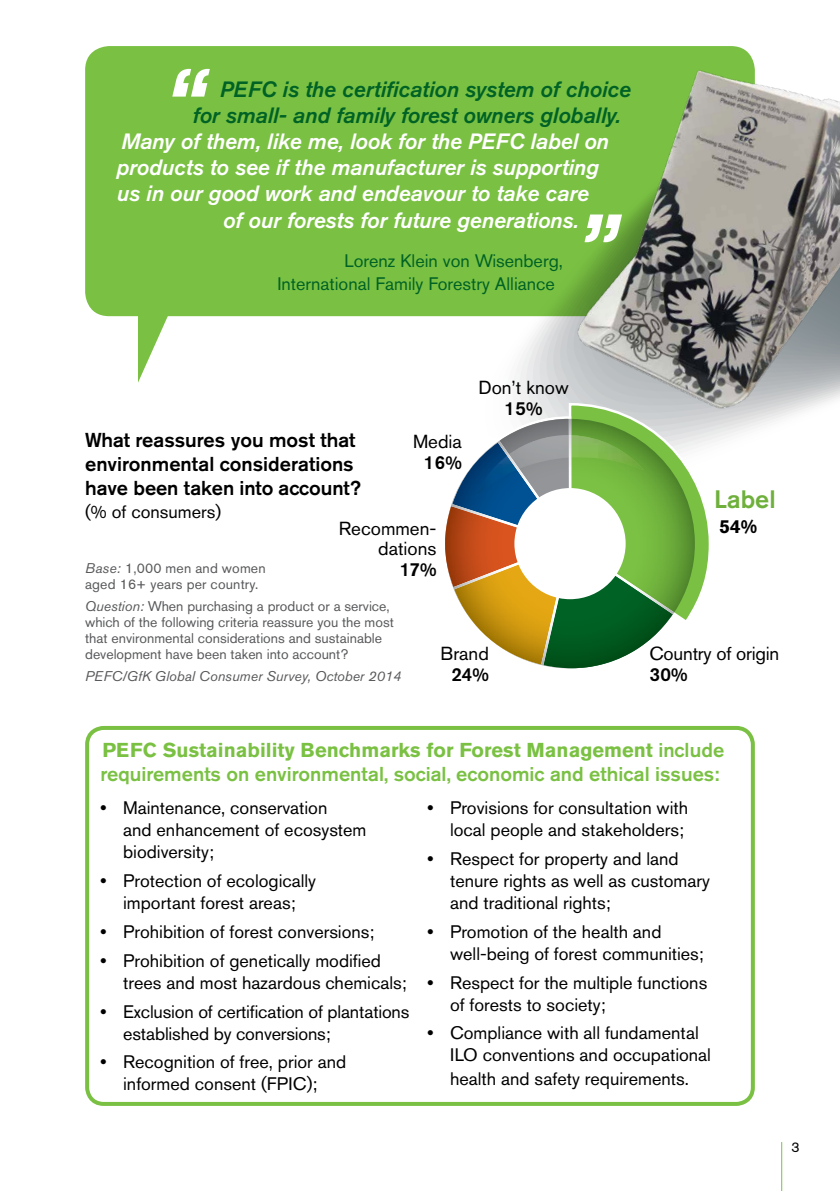
<style>
.page{position:relative;width:840px;height:1191px;background:#fff}
.page>*{position:absolute;margin:0;border:0;box-sizing:border-box;transform-origin:0 0}
.t1{font:italic 500 100px "Akzidenz Grotesk BE";color:#fff}
.t2{font:500 25px "Akzidenz Grotesk BE";color:#6fb03c}
.t3{font:italic 500 22px "Akzidenz Grotesk BE";letter-spacing:-.005em;color:#fff}
.t4{font:italic 500 22px/26px "Akzidenz Grotesk BE";letter-spacing:-.005em;color:#006225}
.t5{font:500 20px/24px "Akzidenz Grotesk BE";color:#7ac143}
.t6{font:500 20px/24px "Akzidenz Grotesk BE";color:#000}
.t7{font:18.8px/20px "Akzidenz Grotesk BE";color:#000;text-align:right}
.t8{font:500 18.8px "Akzidenz Grotesk BE";letter-spacing:.02em;color:#000}
.t9{font:700 18.8px "Akzidenz Grotesk BE";color:#000}
.t10{font:18px/22px "Akzidenz Grotesk BE";color:#000}
.t11{font:18px/22px "Akzidenz Grotesk BE";color:#006225}
.t12{font:14px/16px "Akzidenz Grotesk BE";color:#58595b}
.t13{font:italic 14px "Akzidenz Grotesk BE";color:#58595b}
.t14{font:14px "Akzidenz Grotesk BE";color:#000}
.s1{font-style:italic}
.s2{font-weight:700}
.s3{font-weight:500}
</style>
<div class="page">
<hr style="left:780px;top:1142px;width:1px;height:49px;background:#7ac143">
<div style="left:85px;top:726px;width:669px;height:380px;border:4px solid #7ac143;border-radius:17px"></div>
<div style="left:85px;top:46px;width:669px;height:270px;background:#7ac143;border-radius:24px"></div>
<img style="left:518px;top:46px;width:321px;height:397px">
<svg style="left:445px;top:403px;width:265px;height:266px"></svg>
<img style="left:509px;top:435px;width:59px;height:34px">
<svg style="left:138px;top:316px;width:56px;height:67px"></svg>
<h1 class="t1" style="left:161px;top:47px;width:45px">“</h1>
<p class="t4" style="left:193px;top:77px;width:439px;text-indent:27px">PEFC is the certification system of choice for small- and family forest owners globally.</p>
<p class="t3" style="left:121px;top:129px;width:489px">Many of them, like me, look for the PEFC label on</p>
<p class="t3" style="left:116px;top:155px;width:483px">products to see if the manufacturer is supporting</p>
<p class="t3" style="left:117px;top:181px;width:473px">us in our good work and endeavour to take care</p>
<p class="t3" style="left:223px;top:207px;width:357px">of our forests for future generations.</p>
<p class="t11" style="left:277px;top:250px;width:287px;text-indent:67px">Lorenz Klein von Wisenberg,<br>International Family Forestry Alliance</p>
<h1 class="t1" style="left:632px;top:264px;width:45px;rotate:-180deg">“</h1>
<p class="t7" style="left:478px;top:377px;width:92px">Don’t know</p>
<p class="t8" style="left:504px;top:397px;width:39px">15%</p>
<p class="t6" style="left:85px;top:428px;width:277px">What reassures you most that environmental considerations have been taken into account?</p>
<p class="t10" style="left:85px;top:500px;width:137px">(% of consumers)</p>
<p class="t7" style="left:413px;top:431px;width:50px">Media</p>
<p class="t8" style="left:424px;top:451px;width:39px">16%</p>
<p class="t7" style="left:338px;top:518px;width:99px">Recommen&shy;dations</p>
<p class="t8" style="left:399px;top:558px;width:38px">17%</p>
<p class="t12" style="left:85px;top:560px;width:182px"><span class="s1">Base:</span> 1,000 men and women aged 16+ years per country.</p>
<p class="t12" style="left:85px;top:598px;width:310px"><span class="s1">Question:</span> When purchasing a product or a service, which of the following criteria reassure you the most that environmental considerations and sustainable development have been taken into account?</p>
<p class="t13" style="left:85px;top:667px;width:317px">PEFC/GfK Global Consumer Survey, October 2014</p>
<p class="t7" style="left:440px;top:643px;width:50px">Brand</p>
<p class="t8" style="left:451px;top:663px;width:39px">24%</p>
<h2 class="t2" style="left:713px;top:484px;width:63px">Label</h2>
<p class="t9" style="left:719px;top:516px;width:39px">54%</p>
<p class="t7" style="left:649px;top:643px;width:131px">Country of origin</p>
<p class="t8" style="left:649px;top:663px;width:39px">30%</p>
<p class="t5" style="left:100px;top:738px;width:625px"><span class="s2">PEFC Sustainability Benchmarks for Forest Management</span> include requirements on environmental, social, economic and ethical issues:</p>
<p class="t10" style="left:123px;top:797px;width:245px;text-indent:-23px"><span class="s3">•</span> Maintenance, conservation<br>and enhancement of ecosystem biodiversity;</p>
<p class="t10" style="left:100px;top:869px;width:217px;text-align:center"><span class="s3">•</span> Protection of ecologically important forest areas;</p>
<p class="t10" style="left:100px;top:920px;width:275px"><span class="s3">•</span> Prohibition of forest conversions;</p>
<p class="t10" style="left:123px;top:949px;width:285px;text-indent:-23px"><span class="s3">•</span> Prohibition of genetically modified trees and most hazardous chemicals;</p>
<p class="t10" style="left:123px;top:1000px;width:287px;text-indent:-23px"><span class="s3">•</span> Exclusion of certification of plantations established by conversions;</p>
<p class="t10" style="left:100px;top:1051px;width:247px;text-align:center"><span class="s3">•</span> Recognition of free, prior and informed consent (FPIC);</p>
<p class="t10" style="left:427px;top:797px;width:262px;text-align:right"><span class="s3">•</span> Provisions for consultation with local people and stakeholders;</p>
<p class="t10" style="left:450px;top:847px;width:261px;text-indent:-23px"><span class="s3">•</span> Respect for property and land tenure rights as well as customary and traditional rights;</p>
<p class="t10" style="left:450px;top:920px;width:255px;text-indent:-23px"><span class="s3">•</span> Promotion of the health and well-being of forest communities;</p>
<p class="t10" style="left:450px;top:971px;width:258px;text-indent:-23px"><span class="s3">•</span> Respect for the multiple functions of forests to society;</p>
<p class="t10" style="left:450px;top:1022px;width:262px;text-indent:-23px"><span class="s3">•</span> Compliance with all fundamental<br>ILO conventions and occupational health and safety requirements.</p>
<p class="t14" style="left:791px;top:1139px;width:10px">3</p>
</div>
